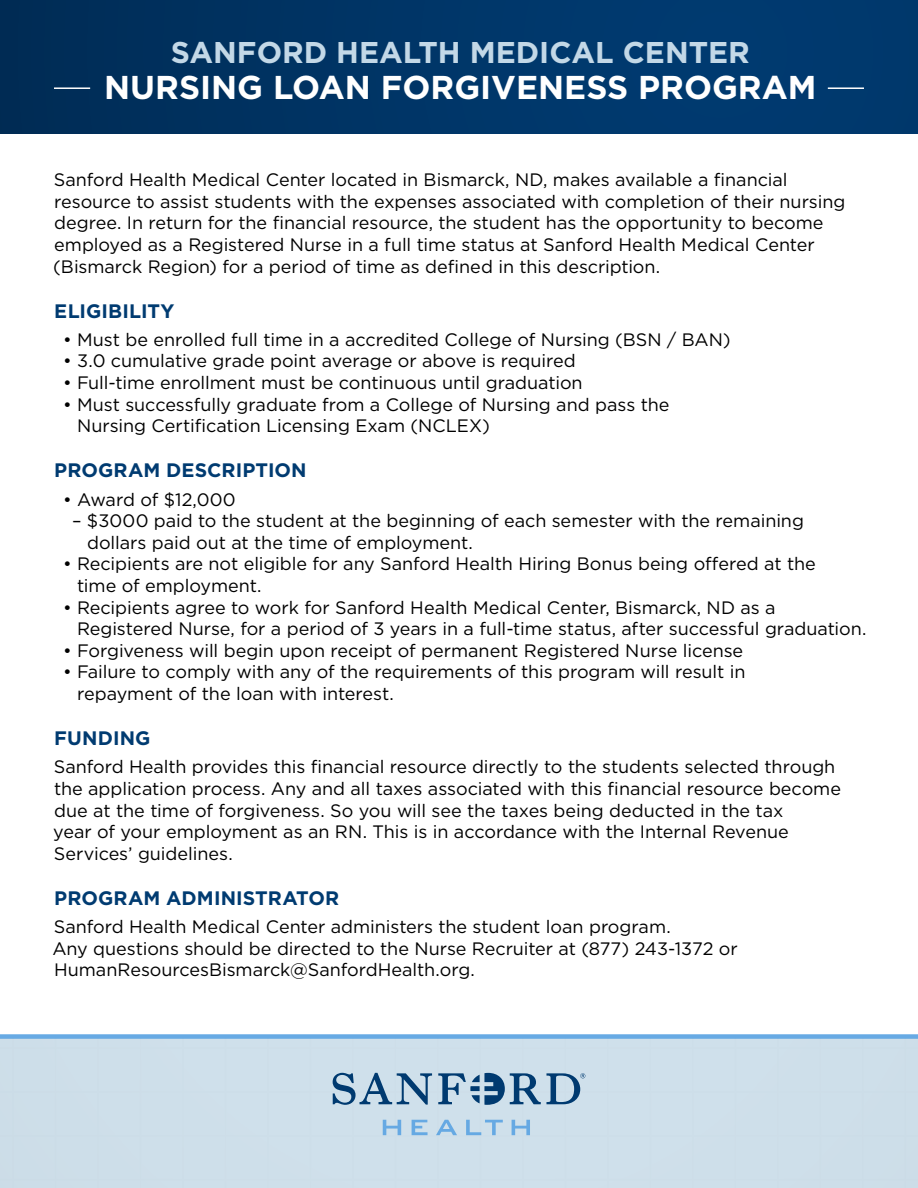
<style>
.page{position:relative;width:918px;height:1188px;background:#fff}
.page>*{position:absolute;margin:0;border:0;box-sizing:border-box;transform-origin:0 0}
.t1{font:700 33px "Gotham";color:#fff}
.t2{font:700 30px "Gotham";color:#c3d8e7}
.t3{font:700 19.5px "Gotham";letter-spacing:.005em;color:#003b71}
.t4{font:18px/21.6px "Gotham";letter-spacing:-.005em;color:#000}
</style>
<div class="page">
<div style="left:0;top:0;width:918px;height:134px;background:linear-gradient(to right,#002e58,#003c74)"></div>
<div style="left:0;top:1034px;width:918px;height:5px;background:#67aae4"></div>
<hr style="left:54px;top:87px;width:36px;height:2px;background:#fff">
<hr style="left:828px;top:87px;width:36px;height:2px;background:#fff">
<div style="left:0;top:1039px;width:918px;height:149px;background:#cfdfea"></div>
<h2 class="t2" style="left:171px;top:33px;width:581px">SANFORD HEALTH MEDICAL CENTER</h2>
<h1 class="t1" style="left:104px;top:66px;width:714px">NURSING LOAN FORGIVENESS PROGRAM</h1>
<p class="t4" style="left:53px;top:169px;width:794px">Sanford Health Medical Center located in Bismarck, ND, makes available a financial resource to assist students with the expenses associated with completion of their nursing degree. In return for the financial resource, the student has the opportunity to become employed as a Registered Nurse in a full time status at Sanford Health Medical Center (Bismarck Region) for a period of time as defined in this description.</p>
<p class="t3" style="left:54px;top:298px;width:122px">ELIGIBILITY</p>
<p class="t4" style="left:63px;top:328px;width:669px">• Must be enrolled full time in a accredited College of Nursing (BSN / BAN)</p>
<p class="t4" style="left:63px;top:350px;width:514px">• 3.0 cumulative grade point average or above is required</p>
<p class="t4" style="left:63px;top:372px;width:521px">• Full-time enrollment must be continuous until graduation</p>
<p class="t4" style="left:77px;top:393px;width:594px;text-indent:-14px">• Must successfully graduate from a College of Nursing and pass the<br>Nursing Certification Licensing Exam (NCLEX)</p>
<p class="t3" style="left:54px;top:457px;width:254px">PROGRAM DESCRIPTION</p>
<p class="t4" style="left:63px;top:488px;width:174px">• Award of $12,000</p>
<p class="t4" style="left:87px;top:510px;width:718px;text-indent:-15px">– $3000 paid to the student at the beginning of each semester with the remaining dollars paid out at the time of employment.</p>
<p class="t4" style="left:77px;top:553px;width:740px;text-indent:-14px">• Recipients are not eligible for any Sanford Health Hiring Bonus being offered at the time of employment.</p>
<p class="t4" style="left:77px;top:596px;width:791px;text-indent:-14px">• Recipients agree to work for Sanford Health Medical Center, Bismarck, ND as a<br>Registered Nurse, for a period of 3 years in a full-time status, after successful graduation.</p>
<p class="t4" style="left:63px;top:639px;width:682px">• Forgiveness will begin upon receipt of permanent Registered Nurse license</p>
<p class="t4" style="left:77px;top:661px;width:670px;text-indent:-14px">• Failure to comply with any of the requirements of this program will result in repayment of the loan with interest.</p>
<p class="t3" style="left:54px;top:725px;width:98px">FUNDING</p>
<p class="t4" style="left:53px;top:756px;width:789px">Sanford Health provides this financial resource directly to the students selected through the application process. Any and all taxes associated with this financial resource become due at the time of forgiveness. So you will see the taxes being deducted in the tax<br>year of your employment as an RN. This is in accordance with the Internal Revenue Services’ guidelines.</p>
<p class="t3" style="left:54px;top:885px;width:286px">PROGRAM ADMINISTRATOR</p>
<p class="t4" style="left:52px;top:916px;width:687px">Sanford Health Medical Center administers the student loan program.<br>Any questions should be directed to the Nurse Recruiter at (877) 243-1372 or<br>HumanResourcesBismarck@SanfordHealth.org.</p>
</div>
